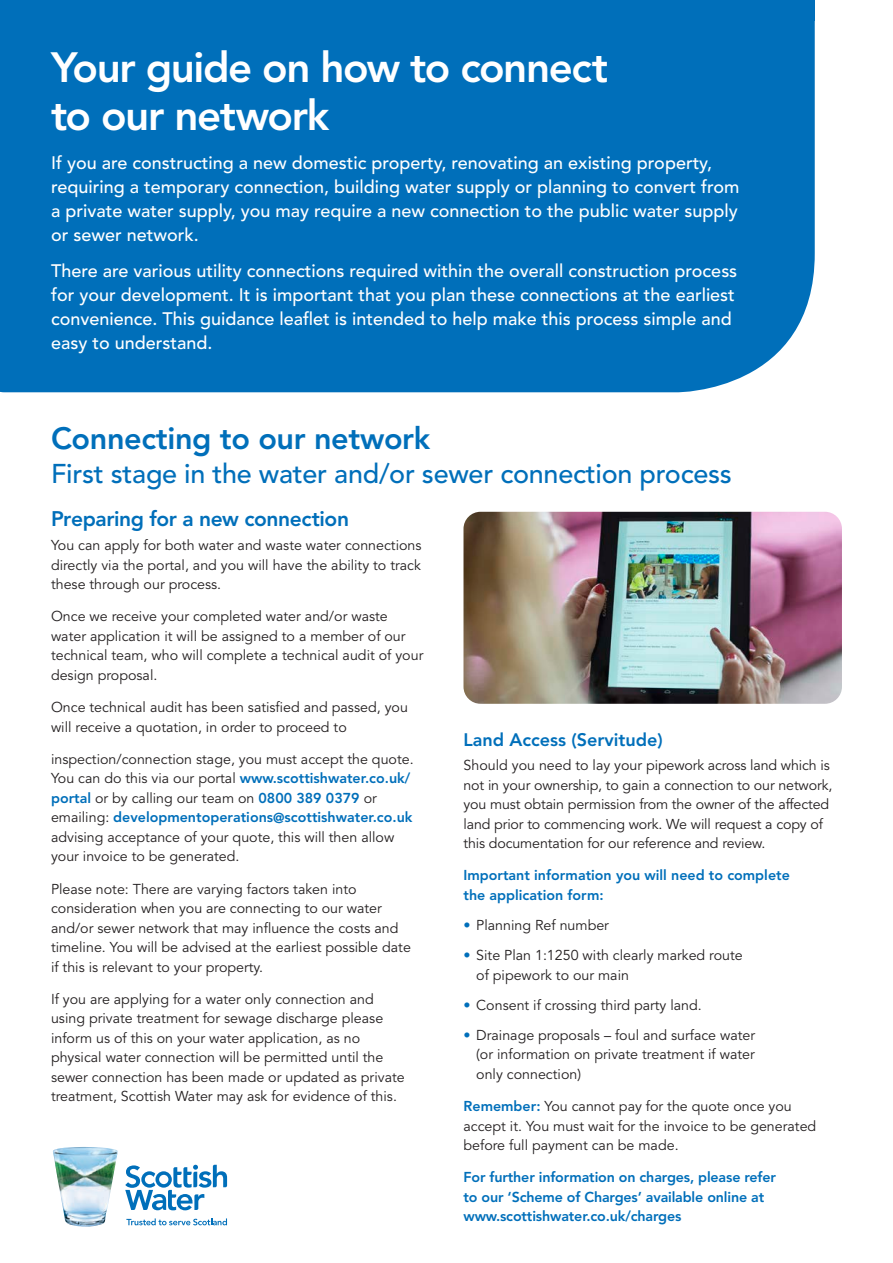
<style>
.page{position:relative;width:893px;height:1263px;background:#fff}
.page>*{position:absolute;margin:0;border:0;box-sizing:border-box;transform-origin:0 0}
.Headline{font:800 42px/48px "Avenir";letter-spacing:-.035em;color:#fff}
.t1{font:800 30.6px "Avenir";letter-spacing:-.01em;color:#006fba}
.t2{font:500 27px "Avenir";letter-spacing:-.01em;color:#006fba}
.New_Header{font:800 21px "Avenir";letter-spacing:-.02em;color:#006fba}
.t3{font:500 18px/24px "Avenir";color:#fff}
.t4{font:800 18px "Avenir";color:#006fba}
.t5{font:14.25px/19.5px "Avenir";color:#231f20}
.t6{font:800 14.25px/19.5px "Avenir";letter-spacing:-.01em;color:#006fba}
.s1{font-weight:800;color:#006fba}
.s2{color:#006fba}
</style>
<div class="page">
<div style="left:0;top:20px;width:815px;height:372px;background:#006fba"></div>
<img style="left:53px;top:1147px;width:65px;height:79px">
<svg style="left:125px;top:1165px;width:102px;height:45px"></svg>
<svg style="left:126px;top:1218px;width:101px;height:7px"></svg>
<div style="left:0;top:0;width:815px;height:20px;background:#006fba"></div>
<img style="left:463px;top:512px;width:379px;height:192px">
<p class="Headline" style="left:51px;top:43px;width:559px">Your guide on how to connect to our network</p>
<p class="t3" style="left:51px;top:151px;width:690px">If you are constructing a new domestic property, renovating an existing property, requiring a temporary connection, building water supply or planning to convert from a private water supply, you may require a new connection to the public water supply or sewer network.</p>
<p class="t3" style="left:51px;top:260px;width:688px">There are various utility connections required within the overall construction process for your development. It is important that you plan these connections at the earliest convenience. This guidance leaflet is intended to help make this process simple and easy to understand.</p>
<p class="t1" style="left:51px;top:420px;width:381px">Connecting to our network</p>
<p class="t2" style="left:51px;top:458px;width:682px">First stage in the water and/or sewer connection process</p>
<p class="New_Header" style="left:51px;top:507px;width:300px">Preparing for a new connection</p>
<p class="t5" style="left:51px;top:536px;width:372px;text-align:justify">You can apply for both water and waste water connections directly via the portal, and you will have the ability to track these through our process.</p>
<p class="t5" style="left:51px;top:607px;width:374px">Once we receive your completed water and/or waste water application it will be assigned to a member of our technical team, who will complete a technical audit of your design proposal.</p>
<p class="t5" style="left:51px;top:698px;width:358px">Once technical audit has been satisfied and passed, you will receive a quotation, in order to proceed to</p>
<p class="t5" style="left:51px;top:749px;width:364px">inspection/connection stage, you must accept the quote.<br>You can do this via our portal <span class="s1">www.scottishwater.co.uk/ portal</span> or by calling our team on <span class="s1">0800 389 0379</span> or emailing: <span class="s1">developmentoperations@scottishwater.co.uk </span>advising acceptance of your quote, this will then allow your invoice to be generated.</p>
<p class="t5" style="left:51px;top:879px;width:361px">Please note: There are varying factors taken into consideration when you are connecting to our water and/or sewer network that may influence the costs and timeline. You will be advised at the earliest possible date if this is relevant to your property.</p>
<p class="t5" style="left:51px;top:989px;width:355px">If you are applying for a water only connection and using private treatment for sewage discharge please inform us of this on your water application, as no physical water connection will be permitted until the sewer connection has been made or updated as private treatment, Scottish Water may ask for evidence of this.</p>
<p class="t4" style="left:463px;top:729px;width:201px">Land Access (Servitude)</p>
<p class="t5" style="left:463px;top:756px;width:370px">Should you need to lay your pipework across land which is not in your ownership, to gain a connection to our network, you must obtain permission from the owner of the affected land prior to commencing work. We will request a copy of this documentation for our reference and review.</p>
<p class="t6" style="left:463px;top:865px;width:328px">Important information you will need to complete the application form:</p>
<p class="t5" style="left:463px;top:916px;width:147px"><span class="s2">•</span> Planning Ref number</p>
<p class="t5" style="left:476px;top:946px;width:268px;text-indent:-13px"><span class="s2">•</span> Site Plan 1:1250 with clearly marked route of pipework to our main</p>
<p class="t5" style="left:463px;top:995px;width:240px"><span class="s2">•</span> Consent if crossing third party land.</p>
<p class="t5" style="left:476px;top:1025px;width:280px;text-align:justify;text-indent:-13px"><span class="s2">•</span> Drainage proposals – foul and surface water (or information on private treatment if water only connection)</p>
<p class="t5" style="left:463px;top:1097px;width:354px"><span class="s1">Remember:</span> You cannot pay for the quote once you accept it. You must wait for the invoice to be generated before full payment can be made.</p>
<p class="t6" style="left:463px;top:1167px;width:314px">For further information on charges, please refer to our ‘Scheme of Charges’ available online at www.scottishwater.co.uk/charges</p>
</div>
